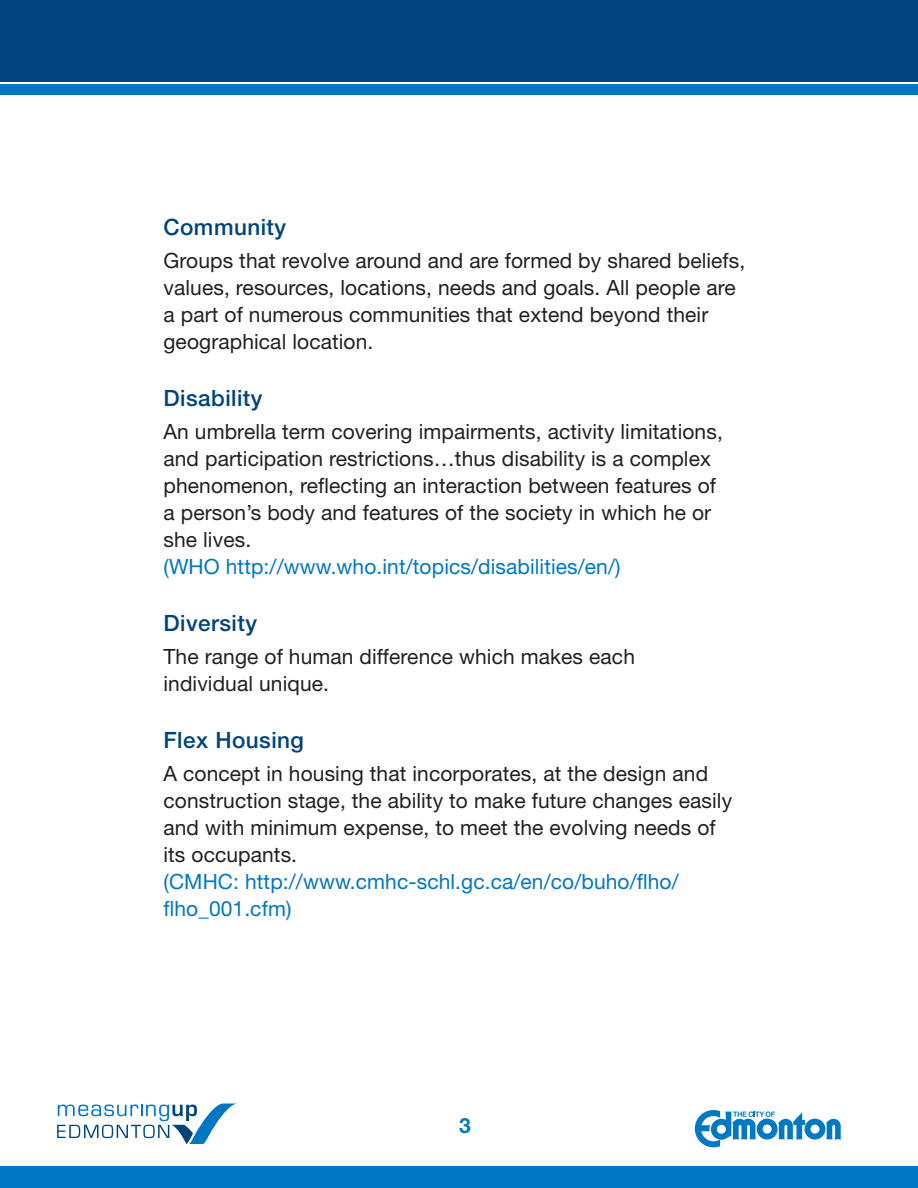
<style>
.page{position:relative;width:918px;height:1188px;background:#fff}
.page>*{position:absolute;margin:0;border:0;box-sizing:border-box;transform-origin:0 0}
.t1{font:500 22.5px "Helvetica Neue";letter-spacing:.02em;color:#00447b}
.t2{font:21px/27px "Helvetica Neue";letter-spacing:.005em;color:#231f20}
.t3{font:21px/27px "Helvetica Neue";letter-spacing:.005em;color:#0077c0}
.t4{font:700 21px "Helvetica Neue";color:#0079c2}
</style>
<div class="page">
<svg style="left:695px;top:1110px;width:147px;height:37px"></svg>
<div style="left:0;top:0;width:918px;height:81px;background:#00447b"></div>
<div style="left:0;top:84px;width:918px;height:11px;background:#0077c0"></div>
<svg style="left:57px;top:1104px;width:178px;height:40px"></svg>
<div style="left:0;top:1166px;width:918px;height:22px;background:#0077c0"></div>
<p class="t1" style="left:163px;top:214px;width:124px">Community</p>
<p class="t2" style="left:163px;top:247px;width:583px">Groups that revolve around and are formed by shared beliefs, values, resources, locations, needs and goals. All people are a part of numerous communities that extend beyond their geographical location.</p>
<p class="t1" style="left:163px;top:385px;width:101px">Disability</p>
<p class="t2" style="left:163px;top:418px;width:561px">An umbrella term covering impairments, activity limitations, and participation restrictions…thus disability is a complex phenomenon, reflecting an interaction between features of a person’s body and features of the society in which he or she lives.</p>
<p class="t3" style="left:163px;top:553px;width:459px">(WHO http://www.who.int/topics/disabilities/en/)</p>
<p class="t1" style="left:163px;top:610px;width:95px">Diversity</p>
<p class="t2" style="left:163px;top:643px;width:473px">The range of human difference which makes each individual unique.</p>
<p class="t1" style="left:163px;top:727px;width:142px">Flex Housing</p>
<p class="t2" style="left:163px;top:760px;width:570px">A concept in housing that incorporates, at the design and construction stage, the ability to make future changes easily and with minimum expense, to meet the evolving needs of its occupants.</p>
<p class="t3" style="left:163px;top:868px;width:517px">(CMHC: http://www.cmhc-schl.gc.ca/en/co/buho/flho/ flho_001.cfm)</p>
<p class="t4" style="left:459px;top:1113px;width:13px">3</p>
</div>
